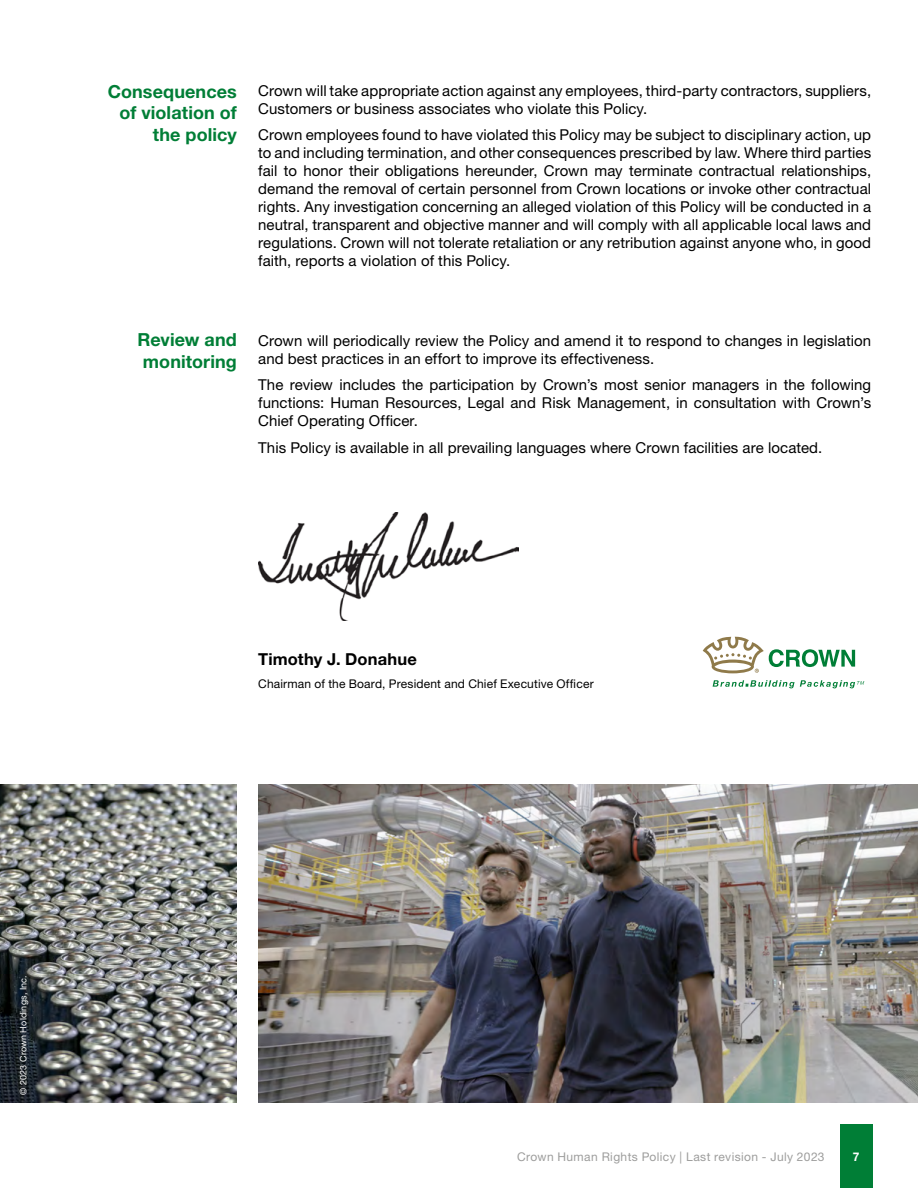
<style>
.page{position:relative;width:918px;height:1188px;background:#fff}
.page>*{position:absolute;margin:0;border:0;box-sizing:border-box;transform-origin:0 0}
.t1{font:700 18px/21.6px "Helvetica Neue LT Std";letter-spacing:.005em;color:#007e36;text-align:right}
.t2{font:700 16.5px "Helvetica Neue LT Std";letter-spacing:.01em;color:#000}
.t3{font:15px/18px "Helvetica Neue LT Std";letter-spacing:.005em;color:#000}
.t4{font:12px "Helvetica Neue LT Std";letter-spacing:.015em;color:#000}
.t5{font:12px "Helvetica Neue LT Std";letter-spacing:.035em;color:#9d9d9c}
.t6{font:700 12px "Helvetica Neue LT Std";color:#fff}
.t7{font:9px "Helvetica Neue LT Std";letter-spacing:.02em;color:#fff}
</style>
<div class="page">
<div style="left:840px;top:1124px;width:33px;height:64px;background:#007e36"></div>
<img style="left:258px;top:784px;width:660px;height:319px">
<img style="left:258px;top:512px;width:260px;height:108px">
<img style="left:0;top:784px;width:237px;height:319px">
<svg style="left:703px;top:637px;width:152px;height:36px"></svg>
<svg style="left:713px;top:680px;width:151px;height:8px"></svg>
<p class="t1" style="left:108px;top:80px;width:131px">Consequences of violation of the policy</p>
<p class="t3" style="left:258px;top:81px;width:614px">Crown will take appropriate action against any employees, third-party contractors, suppliers,<br>Customers or business associates who violate this Policy.</p>
<p class="t3" style="left:258px;top:126px;width:615px;text-align:justify">Crown employees found to have violated this Policy may be subject to disciplinary action, up to and including termination, and other consequences prescribed by law. Where third parties fail to honor their obligations hereunder, Crown may terminate contractual relationships, demand the removal of certain personnel from Crown locations or invoke other contractual rights. Any investigation concerning an alleged violation of this Policy will be conducted in a neutral, transparent and objective manner and will comply with all applicable local laws and regulations. Crown will not tolerate retaliation or any retribution against anyone who, in good faith, reports a violation of this Policy.</p>
<p class="t1" style="left:137px;top:329px;width:101px;text-align:center">Review and monitoring</p>
<p class="t3" style="left:258px;top:331px;width:614px">Crown will periodically review the Policy and amend it to respond to changes in legislation and best practices in an effort to improve its effectiveness.</p>
<p class="t3" style="left:258px;top:376px;width:615px;text-align:justify">The review includes the participation by Crown’s most senior managers in the following functions: Human Resources, Legal and Risk Management, in consultation with Crown’s Chief Operating Officer.</p>
<p class="t3" style="left:258px;top:438px;width:566px">This Policy is available in all prevailing languages where Crown facilities are located.</p>
<p class="t2" style="left:258px;top:649px;width:160px">Timothy J. Donahue</p>
<p class="t4" style="left:258px;top:677px;width:337px">Chairman of the Board, President and Chief Executive Officer</p>
<p class="t7" style="left:18px;top:1095px;width:121px;rotate:-90deg">© 2023 Crown Holdings, Inc.</p>
<p class="t5" style="left:517px;top:1150px;width:309px">Crown Human Rights Policy | Last revision - July 2023</p>
<p class="t6" style="left:853px;top:1150px;width:8px">7</p>
</div>
